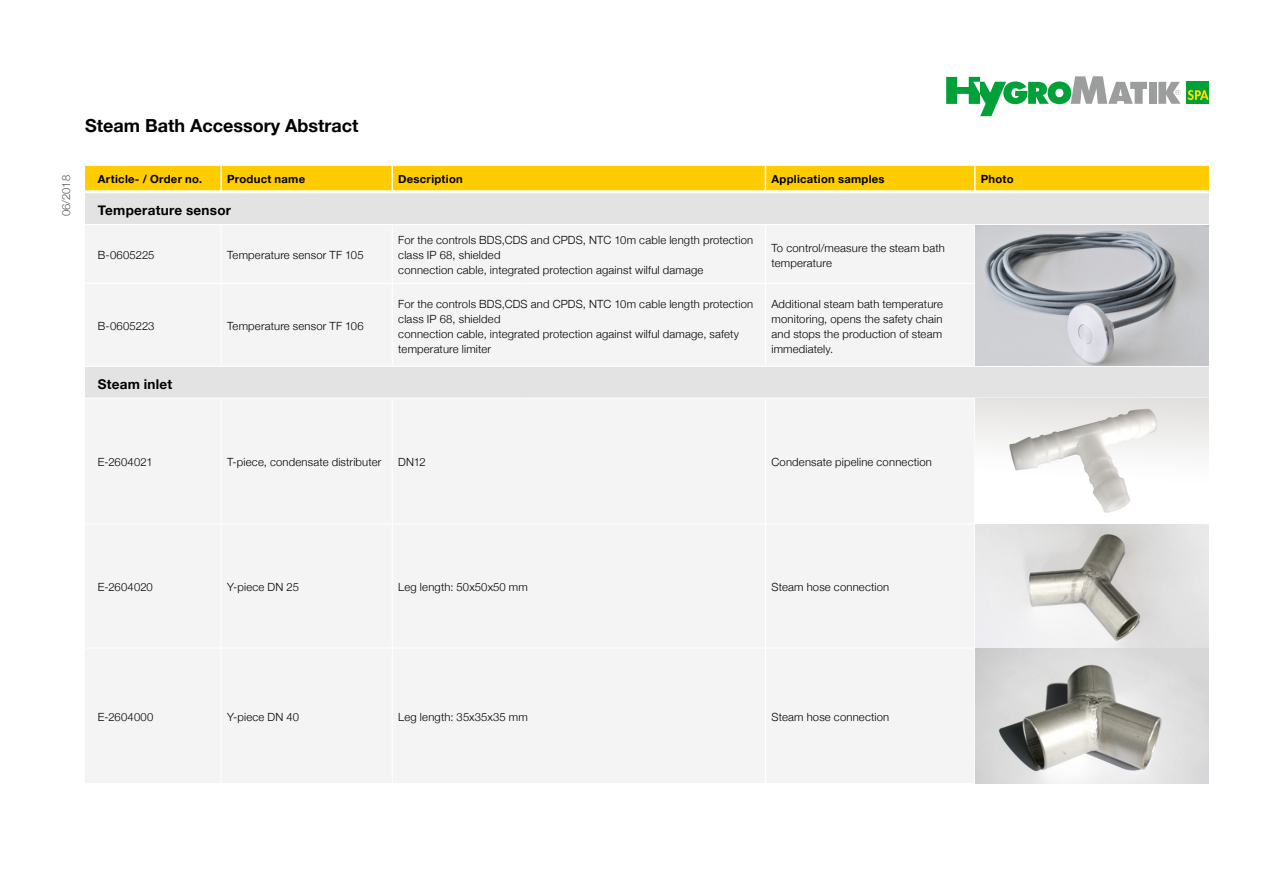
<style>
.page{position:relative;width:1263px;height:893px;background:#fff}
.page>*{position:absolute;margin:0;border:0;box-sizing:border-box;transform-origin:0 0}
.t1{font:700 18px "Helvetica Neue";color:#000}
.t2{font:700 13.5px "Helvetica Neue";letter-spacing:.02em;color:#000}
.t3{font:300 11.25px/15px "Helvetica Neue";letter-spacing:.015em;color:#000}
.t4{font:700 11.25px "Helvetica Neue";letter-spacing:.025em;color:#000}
.t5{font:300 11.25px "Helvetica Neue";color:#565656}
</style>
<div class="page">
<div style="left:1149px;top:82px;width:8px;height:22px;background:#9c9d9d"></div>
<svg style="left:1158px;top:82px;width:22px;height:22px"></svg>
<svg style="left:946px;top:76px;width:201px;height:40px"></svg>
<div style="left:1187px;top:82px;width:22px;height:22px;background:#00a139"></div>
<svg style="left:1187px;top:90px;width:22px;height:10px"></svg>
<div style="left:85px;top:193px;width:1124px;height:31px;background:#e3e3e3"></div>
<div style="left:85px;top:226px;width:1124px;height:557px;background:#f4f4f4"></div>
<div style="left:85px;top:166px;width:1124px;height:24px;background:#fc0"></div>
<hr style="left:974px;top:166px;width:2px;height:24px;background:#fff">
<hr style="left:221px;top:225px;width:1px;height:58px;background:#fff">
<hr style="left:392px;top:225px;width:1px;height:58px;background:#fff">
<hr style="left:765px;top:225px;width:1px;height:58px;background:#fff">
<hr style="left:974px;top:225px;width:1px;height:58px;background:#fff">
<hr style="left:85px;top:283px;width:136px;height:1px;background:#fff">
<hr style="left:221px;top:283px;width:171px;height:1px;background:#fff">
<hr style="left:221px;top:284px;width:1px;height:82px;background:#fff">
<hr style="left:392px;top:283px;width:135px;height:1px;background:#fff">
<hr style="left:392px;top:284px;width:1px;height:82px;background:#fff">
<hr style="left:527px;top:283px;width:238px;height:1px;background:#fff">
<hr style="left:765px;top:283px;width:210px;height:1px;background:#fff">
<hr style="left:765px;top:284px;width:1px;height:82px;background:#fff">
<hr style="left:974px;top:284px;width:1px;height:82px;background:#fff">
<hr style="left:85px;top:366px;width:136px;height:1px;background:#fff">
<hr style="left:221px;top:366px;width:171px;height:1px;background:#fff">
<hr style="left:392px;top:366px;width:135px;height:1px;background:#fff">
<hr style="left:527px;top:366px;width:238px;height:1px;background:#fff">
<hr style="left:765px;top:366px;width:210px;height:1px;background:#fff">
<hr style="left:975px;top:366px;width:234px;height:1px;background:#fff">
<hr style="left:85px;top:398px;width:136px;height:1px;background:#fff">
<hr style="left:221px;top:398px;width:171px;height:1px;background:#fff">
<hr style="left:221px;top:399px;width:1px;height:124px;background:#fff">
<hr style="left:392px;top:398px;width:135px;height:1px;background:#fff">
<hr style="left:392px;top:399px;width:1px;height:124px;background:#fff">
<hr style="left:527px;top:398px;width:238px;height:1px;background:#fff">
<hr style="left:765px;top:398px;width:210px;height:1px;background:#fff">
<hr style="left:765px;top:399px;width:1px;height:124px;background:#fff">
<hr style="left:975px;top:398px;width:234px;height:1px;background:#fff">
<hr style="left:974px;top:399px;width:1px;height:124px;background:#fff">
<hr style="left:85px;top:523px;width:136px;height:1px;background:#fff">
<hr style="left:221px;top:523px;width:171px;height:1px;background:#fff">
<hr style="left:221px;top:524px;width:1px;height:123px;background:#fff">
<hr style="left:392px;top:523px;width:135px;height:1px;background:#fff">
<hr style="left:392px;top:524px;width:1px;height:123px;background:#fff">
<hr style="left:527px;top:523px;width:238px;height:1px;background:#fff">
<hr style="left:765px;top:523px;width:210px;height:1px;background:#fff">
<hr style="left:765px;top:524px;width:1px;height:123px;background:#fff">
<hr style="left:974px;top:524px;width:1px;height:123px;background:#fff">
<hr style="left:85px;top:647px;width:136px;height:2px;background:#fff">
<hr style="left:221px;top:647px;width:171px;height:2px;background:#fff">
<hr style="left:221px;top:649px;width:1px;height:134px;background:#fff">
<hr style="left:392px;top:647px;width:135px;height:2px;background:#fff">
<hr style="left:392px;top:649px;width:1px;height:134px;background:#fff">
<hr style="left:527px;top:647px;width:238px;height:2px;background:#fff">
<hr style="left:765px;top:647px;width:210px;height:2px;background:#fff">
<hr style="left:765px;top:649px;width:1px;height:134px;background:#fff">
<hr style="left:975px;top:647px;width:234px;height:2px;background:#fff">
<hr style="left:974px;top:649px;width:1px;height:134px;background:#fff">
<img style="left:975px;top:225px;width:234px;height:141px">
<img style="left:975px;top:399px;width:234px;height:248px">
<img style="left:975px;top:649px;width:234px;height:134px">
<h1 class="t1" style="left:85px;top:115px;width:275px">Steam Bath Accessory Abstract</h1>
<p class="t5" style="left:59px;top:216px;width:43px;rotate:-90deg">06/2018</p>
<p class="t4" style="left:98px;top:172px;width:106px">Article- / Order no.</p>
<p class="t4" style="left:227px;top:172px;width:80px">Product name</p>
<p class="t4" style="left:398px;top:172px;width:66px">Description</p>
<p class="t4" style="left:771px;top:172px;width:115px">Application samples</p>
<p class="t4" style="left:981px;top:172px;width:34px">Photo</p>
<p class="t2" style="left:98px;top:202px;width:135px">Temperature sensor</p>
<p class="t3" style="left:98px;top:248px;width:58px">B-0605225</p>
<p class="t3" style="left:227px;top:248px;width:138px">Temperature sensor TF 105</p>
<p class="t3" style="left:398px;top:233px;width:356px">For the controls BDS,CDS and CPDS, NTC 10m cable length protection class IP 68, shielded<br>connection cable, integrated protection against wilful damage</p>
<p class="t3" style="left:771px;top:240px;width:175px">To control/measure the steam bath temperature</p>
<p class="t3" style="left:98px;top:318px;width:58px">B-0605223</p>
<p class="t3" style="left:227px;top:318px;width:138px">Temperature sensor TF 106</p>
<p class="t2" style="left:98px;top:376px;width:76px">Steam inlet</p>
<p class="t3" style="left:398px;top:296px;width:356px">For the controls BDS,CDS and CPDS, NTC 10m cable length protection class IP 68, shielded<br>connection cable, integrated protection against wilful damage, safety temperature limiter</p>
<p class="t3" style="left:771px;top:296px;width:173px;text-align:justify">Additional steam bath temperature monitoring, opens the safety chain and stops the production of steam immediately.</p>
<p class="t3" style="left:98px;top:455px;width:56px">E-2604021</p>
<p class="t3" style="left:227px;top:455px;width:156px">T-piece, condensate distributer</p>
<p class="t3" style="left:398px;top:455px;width:29px">DN12</p>
<p class="t3" style="left:771px;top:455px;width:162px">Condensate pipeline connection</p>
<p class="t3" style="left:98px;top:580px;width:57px">E-2604020</p>
<p class="t3" style="left:227px;top:580px;width:73px">Y-piece DN 25</p>
<p class="t3" style="left:398px;top:580px;width:131px">Leg length: 50x50x50 mm</p>
<p class="t3" style="left:771px;top:580px;width:119px">Steam hose connection</p>
<p class="t3" style="left:98px;top:709px;width:57px">E-2604000</p>
<p class="t3" style="left:227px;top:709px;width:74px">Y-piece DN 40</p>
<p class="t3" style="left:398px;top:709px;width:131px">Leg length: 35x35x35 mm</p>
<p class="t3" style="left:771px;top:709px;width:119px">Steam hose connection</p>
</div>
